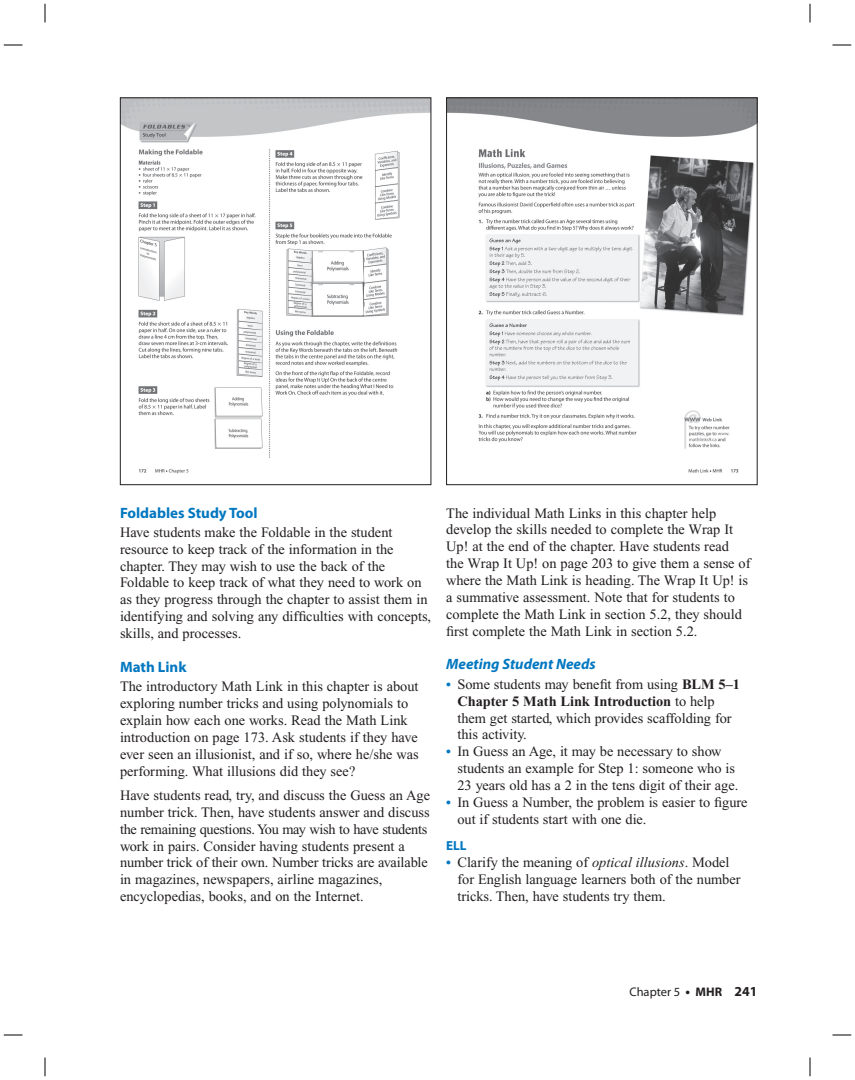
<style>
.page{position:relative;width:855px;height:1080px;background:#fff}
.page>*{position:absolute;margin:0;border:0;box-sizing:border-box;transform-origin:0 0}
.t1{font:700 15px "Myriad Pro";color:#0077c0}
.t2{font:italic 700 15px "Myriad Pro";color:#0077c0}
.t3{font:14.38px/16.9px "Times New Roman";color:#231f20}
.t4{font:700 13.12px "Myriad Pro";color:#0077c0}
.t5{font:12.5px "Myriad Pro";color:#231f20}
.s1{font-weight:700;font-size:13.75px;color:#0077c0}
.s2{font-weight:700}
.s3{font-style:italic}
.s4{font-weight:700;font-size:13.75px}
</style>
<div class="page">
<img style="left:122px;top:100px;width:307px;height:374px">
<div style="left:120px;top:98px;width:311px;height:387px;border:1px solid #231f20"></div>
<img style="left:448px;top:100px;width:308px;height:373px">
<div style="left:446px;top:98px;width:312px;height:387px;border:1px solid #231f20"></div>
<svg style="left:4px;top:44px;width:18px;height:2px"></svg>
<svg style="left:832px;top:44px;width:19px;height:2px"></svg>
<svg style="left:4px;top:1034px;width:18px;height:2px"></svg>
<svg style="left:832px;top:1034px;width:19px;height:2px"></svg>
<svg style="left:44px;top:4px;width:2px;height:18px"></svg>
<svg style="left:44px;top:1058px;width:2px;height:18px"></svg>
<svg style="left:809px;top:4px;width:2px;height:18px"></svg>
<svg style="left:809px;top:1058px;width:2px;height:18px"></svg>
<p class="t1" style="left:120px;top:507px;width:139px">Foldables Study Tool</p>
<p class="t3" style="left:120px;top:525px;width:313px">Have students make the Foldable in the student resource to keep track of the information in the chapter. They may wish to use the back of the Foldable to keep track of what they need to work on as they progress through the chapter to assist them in identifying and solving any difficulties with concepts, skills, and processes.</p>
<p class="t1" style="left:120px;top:661px;width:68px">Math Link</p>
<p class="t3" style="left:120px;top:679px;width:300px">The introductory Math Link in this chapter is about exploring number tricks and using polynomials to explain how each one works. Read the Math Link introduction on page 173. Ask students if they have ever seen an illusionist, and if so, where he/she was performing. What illusions did they see?</p>
<p class="t3" style="left:120px;top:788px;width:312px">Have students read, try, and discuss the Guess an Age number trick. Then, have students answer and discuss the remaining questions. You may wish to have students work in pairs. Consider having students present a number trick of their own. Number tricks are available in magazines, newspapers, airline magazines, encyclopedias, books, and on the Internet.</p>
<p class="t3" style="left:446px;top:506px;width:306px">The individual Math Links in this chapter help develop the skills needed to complete the Wrap It Up! at the end of the chapter. Have students read<br>the Wrap It Up! on page 203 to give them a sense of where the Math Link is heading. The Wrap It Up! is a summative assessment. Note that for students to complete the Math Link in section 5.2, they should first complete the Math Link in section 5.2.</p>
<p class="t2" style="left:446px;top:659px;width:151px">Meeting Student Needs</p>
<p class="t3" style="left:458px;top:677px;width:284px;text-indent:-11px"><span class="s1">•</span> Some students may benefit from using <span class="s2">BLM 5–1<br>Chapter 5 Math Link Introduction</span> to help them get started, which provides scaffolding for this activity.</p>
<p class="t3" style="left:458px;top:744px;width:282px;text-indent:-11px"><span class="s1">•</span> In Guess an Age, it may be necessary to show students an example for Step 1: someone who is<br>23 years old has a 2 in the tens digit of their age.</p>
<p class="t3" style="left:458px;top:795px;width:292px;text-indent:-11px"><span class="s1">•</span> In Guess a Number, the problem is easier to figure out if students start with one die.</p>
<p class="t4" style="left:446px;top:841px;width:22px">ELL</p>
<p class="t3" style="left:458px;top:855px;width:285px;text-indent:-11px"><span class="s1">•</span> Clarify the meaning of <span class="s3">optical illusions</span>. Model for English language learners both of the number tricks. Then, have students try them.</p>
<p class="t5" style="left:629px;top:987px;width:130px">Chapter 5 <span class="s4">•</span> <span class="s2">MHR</span> <span class="s4">241</span></p>
</div>
